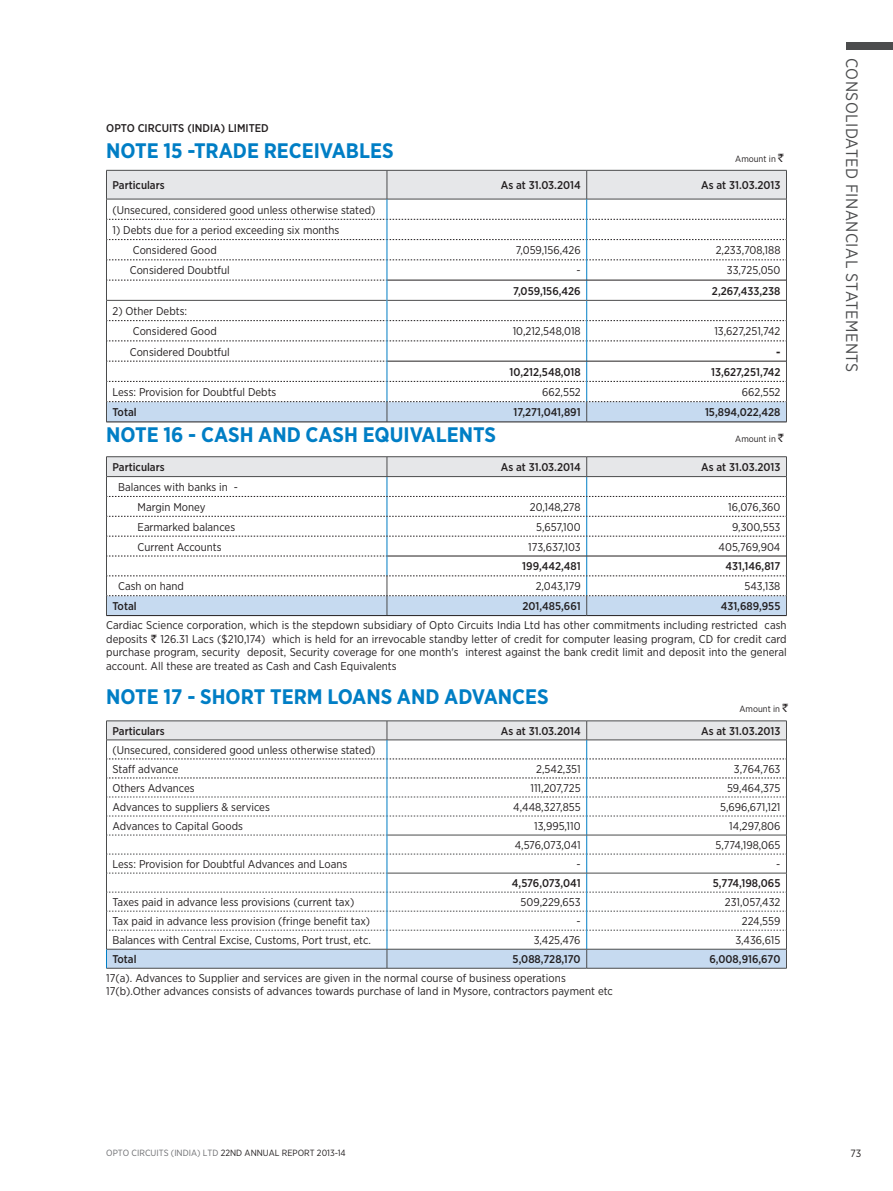
<style>
.page{position:relative;width:893px;height:1191px;background:#fff}
.page>*{position:absolute;margin:0;border:0;box-sizing:border-box;transform-origin:0 0}
.t1{font:700 21px "Gotham Narrow";color:#007ec5}
.t2{font:16.5px "Gotham Narrow";letter-spacing:.025em;color:#4b4c4d}
.t3{font:11.25px/13.5px "Gotham Narrow";color:#231f20}
.t4{font:500 11.25px "Gotham Narrow";color:#231f20}
.t5{font:11.25px "Gotham Narrow";letter-spacing:-.02em;color:#231f20}
.t6{font:500 11.25px "Gotham Narrow";letter-spacing:-.02em;color:#231f20}
.t7{font:700 11.25px "Gotham Narrow";color:#231f20}
.t8{font:10.5px "Gotham Narrow";color:#231f20}
.t9{font:9px "Gotham Narrow";color:#231f20}
.s1{font-family:"Rupee Foradian";font-size:11.25px}
.s2{font-family:"Rupee Foradian"}
.s3{color:#6c6d70}
</style>
<div class="page">
<div style="left:863px;top:43px;width:30px;height:7px;background:#4b4c4d"></div>
<div style="left:846px;top:43px;width:43px;height:7px;background:#4b4c4d"></div>
<hr style="left:106px;top:456px;width:281px;height:1px;background:#4b4c4d">
<hr style="left:387px;top:456px;width:200px;height:1px;background:#4b4c4d">
<hr style="left:587px;top:456px;width:200px;height:1px;background:#4b4c4d">
<hr style="left:106px;top:615px;width:281px;height:1px;background:#231f20">
<hr style="left:387px;top:615px;width:200px;height:1px;background:#231f20">
<hr style="left:587px;top:615px;width:200px;height:1px;background:#231f20">
<svg style="left:106px;top:457px;width:681px;height:158px"></svg>
<hr style="left:106px;top:720px;width:281px;height:1px;background:#4b4c4d">
<hr style="left:387px;top:720px;width:200px;height:1px;background:#4b4c4d">
<hr style="left:587px;top:720px;width:200px;height:1px;background:#4b4c4d">
<hr style="left:106px;top:968px;width:281px;height:1px;background:#4b4c4d">
<hr style="left:387px;top:968px;width:200px;height:1px;background:#4b4c4d">
<hr style="left:587px;top:968px;width:200px;height:1px;background:#4b4c4d">
<svg style="left:106px;top:721px;width:681px;height:247px"></svg>
<hr style="left:106px;top:422px;width:281px;height:1px;background:#231f20">
<hr style="left:387px;top:422px;width:200px;height:1px;background:#231f20">
<hr style="left:587px;top:422px;width:200px;height:1px;background:#231f20">
<svg style="left:106px;top:170px;width:681px;height:252px"></svg>
<p class="t4" style="left:106px;top:121px;width:160px">OPTO CIRCUITS (INDIA) LIMITED</p>
<h1 class="t1" style="left:106px;top:137px;width:14px">NOTE</h1>
<h1 class="t1" style="left:164px;top:137px;width:70px">15 -TRADE</h1>
<h1 class="t1" style="left:264px;top:137px;width:118px">RECEIVABLES</h1>
<p class="t9" style="left:735px;top:153px;width:50px">Amount in <span class="s1">`</span></p>
<p class="t4" style="left:112px;top:178px;width:54px">Particulars</p>
<p class="t4" style="left:501px;top:178px;width:81px">As at 31.03.2014</p>
<p class="t4" style="left:701px;top:178px;width:81px">As at 31.03.2013</p>
<p class="t3" style="left:112px;top:203px;width:264px">(Unsecured, considered good unless otherwise stated)</p>
<p class="t3" style="left:133px;top:220px;width:208px;line-height:20.2px;text-indent:-20px">1) Debts due for a period exceeding six months<br>Considered Good</p>
<p class="t3" style="left:516px;top:243px;width:66px">7,059,156,426</p>
<p class="t3" style="left:716px;top:243px;width:66px">2,233,708,188</p>
<p class="t3" style="left:130px;top:263px;width:101px">Considered Doubtful</p>
<p class="t3" style="left:576px;top:263px;width:6px">-</p>
<p class="t3" style="left:727px;top:263px;width:55px">33,725,050</p>
<p class="t4" style="left:513px;top:283px;width:69px">7,059,156,426</p>
<p class="t4" style="left:712px;top:283px;width:70px">2,267,433,238</p>
<p class="t3" style="left:133px;top:301px;width:85px;line-height:20.2px;text-indent:-20px">2) Other Debts:<br>Considered Good</p>
<p class="t3" style="left:513px;top:324px;width:69px">10,212,548,018</p>
<p class="t3" style="left:714px;top:324px;width:68px">13,627,251,742</p>
<p class="t3" style="left:130px;top:344px;width:101px">Considered Doubtful</p>
<p class="t7" style="left:776px;top:344px;width:6px">-</p>
<p class="t4" style="left:510px;top:365px;width:73px">10,212,548,018</p>
<p class="t4" style="left:711px;top:365px;width:71px">13,627,251,742</p>
<p class="t3" style="left:112px;top:385px;width:165px">Less: Provision for Doubtful Debts</p>
<p class="t3" style="left:542px;top:385px;width:40px">662,552</p>
<p class="t3" style="left:742px;top:385px;width:40px">662,552</p>
<p class="t4" style="left:112px;top:405px;width:26px">Total</p>
<p class="t4" style="left:514px;top:405px;width:69px">17,271,041,891</p>
<p class="t4" style="left:705px;top:405px;width:77px">15,894,022,428</p>
<h1 class="t1" style="left:106px;top:421px;width:14px">NOTE</h1>
<h1 class="t1" style="left:164px;top:421px;width:65px">16 - CASH</h1>
<h1 class="t1" style="left:258px;top:421px;width:15px">AND</h1>
<h1 class="t1" style="left:306px;top:421px;width:27px">CASH</h1>
<h1 class="t1" style="left:363px;top:421px;width:97px">EQUIVALENTS</h1>
<p class="t9" style="left:735px;top:433px;width:50px">Amount in <span class="s1">`</span></p>
<p class="t4" style="left:112px;top:460px;width:54px">Particulars</p>
<p class="t4" style="left:501px;top:460px;width:81px">As at 31.03.2014</p>
<p class="t4" style="left:701px;top:460px;width:81px">As at 31.03.2013</p>
<p class="t3" style="left:138px;top:477px;width:102px;line-height:19.8px;text-indent:-19px">Balances with banks in -<br>Margin Money</p>
<p class="t3" style="left:530px;top:500px;width:52px">20,148,278</p>
<p class="t3" style="left:728px;top:500px;width:54px">16,076,360</p>
<p class="t3" style="left:138px;top:520px;width:99px">Earmarked balances</p>
<p class="t3" style="left:536px;top:520px;width:46px">5,657,100</p>
<p class="t3" style="left:732px;top:520px;width:50px">9,300,553</p>
<p class="t3" style="left:138px;top:539px;width:86px">Current Accounts</p>
<p class="t3" style="left:528px;top:539px;width:54px">173,637,103</p>
<p class="t3" style="left:719px;top:539px;width:63px">405,769,904</p>
<p class="t4" style="left:522px;top:559px;width:60px">199,442,481</p>
<p class="t4" style="left:725px;top:559px;width:56px">431,146,817</p>
<p class="t3" style="left:118px;top:579px;width:67px">Cash on hand</p>
<p class="t3" style="left:536px;top:579px;width:46px">2,043,179</p>
<p class="t3" style="left:744px;top:579px;width:37px">543,138</p>
<p class="t4" style="left:112px;top:599px;width:26px">Total</p>
<p class="t4" style="left:522px;top:599px;width:60px">201,485,661</p>
<p class="t4" style="left:721px;top:599px;width:61px">431,689,955</p>
<p class="t3" style="left:106px;top:618px;width:682px;text-align:justify">Cardiac Science corporation, which is the stepdown subsidiary of Opto Circuits India Ltd has other commitments including restricted cash deposits <span class="s2">`</span> 126.31 Lacs ($210,174) which is held for an irrevocable standby letter of credit for computer leasing program, CD for credit card purchase program, security deposit, Security coverage for one month's interest against the bank credit limit and deposit into the general account. All these are treated as Cash and Cash Equivalents</p>
<h1 class="t1" style="left:106px;top:683px;width:14px">NOTE</h1>
<h1 class="t1" style="left:164px;top:683px;width:51px">17 - SHO</h1>
<h1 class="t1" style="left:241px;top:683px;width:112px">RT TERM LOANS</h1>
<h1 class="t1" style="left:397px;top:683px;width:15px">AND</h1>
<h1 class="t1" style="left:444px;top:683px;width:93px">ADVAN CES</h1>
<p class="t9" style="left:739px;top:703px;width:50px">Amount in <span class="s1">`</span></p>
<p class="t4" style="left:112px;top:724px;width:54px">Particulars</p>
<p class="t4" style="left:501px;top:724px;width:81px">As at 31.03.2014</p>
<p class="t4" style="left:701px;top:724px;width:81px">As at 31.03.2013</p>
<p class="t3" style="left:112px;top:740px;width:264px;line-height:19px">(Unsecured, considered good unless otherwise stated)<br>Staff advance</p>
<p class="t3" style="left:536px;top:762px;width:46px">2,542,351</p>
<p class="t3" style="left:734px;top:762px;width:48px">3,764,763</p>
<p class="t3" style="left:112px;top:781px;width:84px">Others Advances</p>
<p class="t3" style="left:530px;top:781px;width:52px">111,207,725</p>
<p class="t3" style="left:727px;top:781px;width:55px">59,464,375</p>
<p class="t3" style="left:112px;top:800px;width:159px">Advances to suppliers &amp; services</p>
<p class="t3" style="left:513px;top:800px;width:69px">4,448,327,855</p>
<p class="t3" style="left:720px;top:800px;width:62px">5,696,671,121</p>
<p class="t3" style="left:112px;top:819px;width:132px">Advances to Capital Goods</p>
<p class="t3" style="left:534px;top:819px;width:48px">13,995,110</p>
<p class="t3" style="left:729px;top:819px;width:53px">14,297,806</p>
<p class="t5" style="left:515px;top:838px;width:67px">4,576,073,041</p>
<p class="t3" style="left:715px;top:838px;width:66px">5,774,198,065</p>
<p class="t3" style="left:112px;top:857px;width:236px">Less: Provision for Doubtful Advances and Loans</p>
<p class="t3" style="left:576px;top:857px;width:6px">-</p>
<p class="t3" style="left:776px;top:857px;width:6px">-</p>
<p class="t6" style="left:512px;top:876px;width:70px">4,576,073,041</p>
<p class="t4" style="left:713px;top:876px;width:69px">5,774,198,065</p>
<p class="t3" style="left:112px;top:895px;width:243px">Taxes paid in advance less provisions (current tax)</p>
<p class="t3" style="left:521px;top:895px;width:62px">509,229,653</p>
<p class="t3" style="left:725px;top:895px;width:57px">231,057,432</p>
<p class="t3" style="left:112px;top:914px;width:259px">Tax paid in advance less provision (fringe benefit tax)</p>
<p class="t3" style="left:576px;top:914px;width:6px">-</p>
<p class="t3" style="left:742px;top:914px;width:40px">224,559</p>
<p class="t3" style="left:112px;top:933px;width:260px">Balances with Central Excise, Customs, Port trust, etc.</p>
<p class="t3" style="left:534px;top:933px;width:48px">3,425,476</p>
<p class="t3" style="left:735px;top:933px;width:47px">3,436,615</p>
<p class="t4" style="left:112px;top:952px;width:26px">Total</p>
<p class="t4" style="left:513px;top:952px;width:69px">5,088,728,170</p>
<p class="t4" style="left:709px;top:952px;width:72px">6,008,916,670</p>
<p class="t3" style="left:106px;top:971px;width:508px">17(a). Advances to Supplier and services are given in the normal course of business operations<br>17(b).Other advances consists of advances towards purchase of land in Mysore, contractors payment etc</p>
<h2 class="t2" style="left:862px;top:58px;width:316px;rotate:90deg">CONSOLIDATED FINANCIAL STATEMENTS</h2>
<p class="t9" style="left:106px;top:1146px;width:241px"><span class="s3">OPTO CIRCUITS (INDIA) LTD</span> 22ND ANNUAL REPORT 2013-14</p>
<p class="t8" style="left:850px;top:1146px;width:12px">73</p>
</div>
